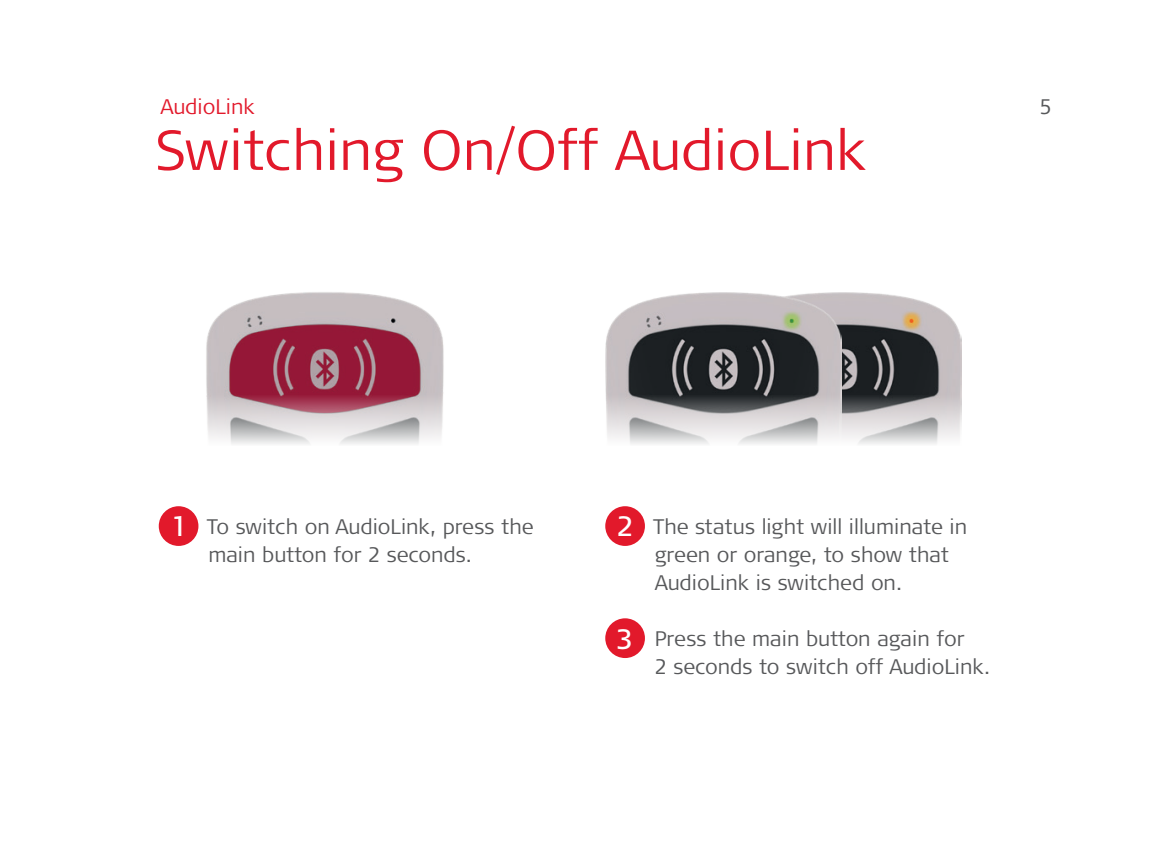
<style>
.page{position:relative;width:1151px;height:854px;background:#fff}
.page>*{position:absolute;margin:0;border:0;box-sizing:border-box;transform-origin:0 0}
.t1{font:300 56px "Signa Pro";color:#e2192b}
.t2{font:28px "Signa Pro";color:#fff}
.t3{font:300 21px/28px "Signa Pro";color:#57585a}
.t4{font:300 21px "Signa Pro";color:#e2192b}
</style>
<div class="page">
<img style="left:206px;top:292px;width:238px;height:102px">
<svg style="left:206px;top:394px;width:237px;height:50px;background:#cfb9bf"></svg>
<img style="left:842px;top:292px;width:119px;height:102px">
<img style="left:605px;top:292px;width:237px;height:102px">
<svg style="left:606px;top:394px;width:355px;height:50px;background:#bbbabc"></svg>
<div style="left:159px;top:506px;width:39px;height:39px;background:#e2192b;border-radius:50%"></div>
<div style="left:605px;top:506px;width:40px;height:39px;background:#e2192b;border-radius:50%"></div>
<div style="left:605px;top:618px;width:40px;height:39px;background:#e2192b;border-radius:50%"></div>
<p class="t4" style="left:161px;top:92px;width:96px">AudioLink</p>
<h1 class="t1" style="left:155px;top:111px;width:713px">Switching On/Off AudioLink</h1>
<p class="t3" style="left:1039px;top:91px;width:14px">5</p>
<h2 class="t2" style="left:173px;top:507px;width:12px">1</h2>
<p class="t3" style="left:653px;top:511px;width:315px">The status light will illuminate in green or orange, to show that<br>AudioLink is switched on.</p>
<h2 class="t2" style="left:617px;top:507px;width:18px">2</h2>
<p class="t3" style="left:207px;top:511px;width:328px">To switch on AudioLink, press the main button for 2 seconds.</p>
<h2 class="t2" style="left:617px;top:619px;width:18px">3</h2>
<p class="t3" style="left:655px;top:623px;width:337px">Press the main button again for<br>2 seconds to switch off AudioLink.</p>
</div>
